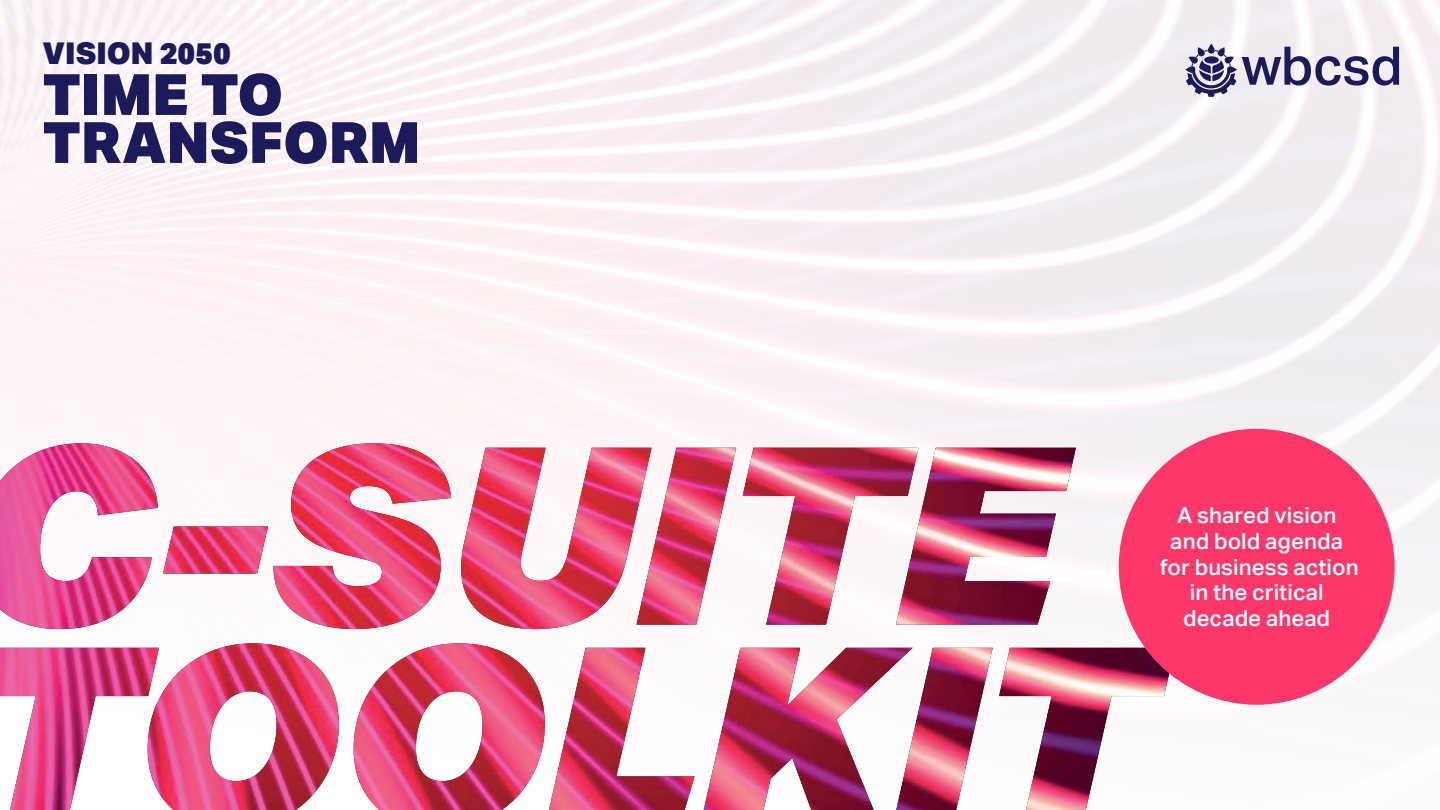
<style>
.page{position:relative;width:1440px;height:810px;background:#fff}
.page>*{position:absolute;margin:0;border:0;box-sizing:border-box;transform-origin:0 0}
.t1{font:900 57px "Aktiv Grotesk";color:#1b1a5b}
.t2{font:900 30px "Aktiv Grotesk";color:#1b1a5b}
.t3{font:500 22.2px/25.7px "Aktiv Grotesk";letter-spacing:.005em;color:#fff;text-align:center}
</style>
<div class="page">
<img style="left:0;top:0;width:1440px;height:705px">
<svg style="left:1185px;top:44px;width:214px;height:53px"></svg>
<img style="left:0;top:643px;width:1175px;height:167px">
<img style="left:0;top:443px;width:1076px;height:186px">
<div style="left:1119px;top:429px;width:276px;height:276px;background:#fe376b;border-radius:50%"></div>
<p class="t2" style="left:43px;top:34px;width:190px">VISION 2050</p>
<p class="t1" style="left:43px;top:57px;width:242px">TIME TO</p>
<p class="t1" style="left:43px;top:105px;width:379px">TRANSFORM</p>
<p class="t3" style="left:1160px;top:502px;width:200px">A shared vision and bold agenda for business action in the critical decade ahead</p>
</div>
